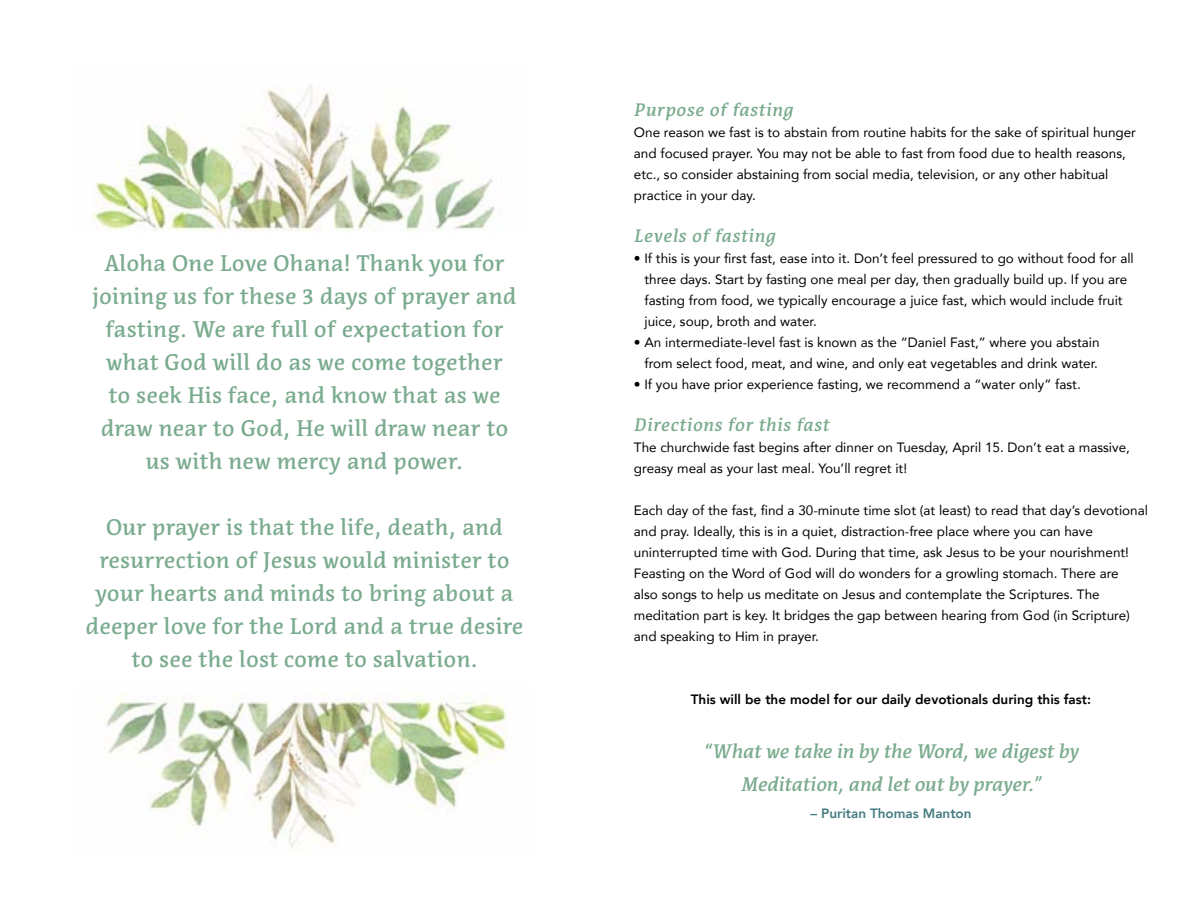
<style>
.page{position:relative;width:1188px;height:918px;background:#fff}
.page>*{position:absolute;margin:0;border:0;box-sizing:border-box;transform-origin:0 0}
.t1{font:500 22.5px/33px "Acuta";letter-spacing:.01em;color:#7aab8e;text-align:center}
.t2{font:italic 500 19.5px/33px "Acuta";letter-spacing:-.005em;color:#7aab8e;text-align:center}
.t3{font:italic 500 18px "Acuta";letter-spacing:.04em;color:#7aab8e}
.t4{font:13.5px/21px "Avenir";color:#000}
.t5{font:800 13.5px "Avenir";color:#000}
.t6{font:800 13.5px "Avenir";color:#457c81}
</style>
<div class="page">
<img style="left:93px;top:84px;width:402px;height:147px">
<img style="left:107px;top:693px;width:400px;height:156px">
<p class="t1" style="left:93px;top:247px;width:425px">Aloha One Love Ohana! Thank you for joining us for these 3 days of prayer and fasting. We are full of expectation for what God will do as we come together to seek His face, and know that as we draw near to God, He will draw near to us with new mercy and power.</p>
<h1 class="t1" style="left:86px;top:511px;width:439px">Our prayer is that the life, death, and resurrection of Jesus would minister to your hearts and minds to bring about a deeper love for the Lord and a true desire to see the lost come to salvation.</h1>
<h3 class="t3" style="left:634px;top:99px;width:160px">Purpose of fasting</h3>
<p class="t4" style="left:634px;top:122px;width:504px">One reason we fast is to abstain from routine habits for the sake of spiritual hunger and focused prayer. You may not be able to fast from food due to health reasons, etc., so consider abstaining from social media, television, or any other habitual practice in your day.</p>
<h3 class="t3" style="left:634px;top:225px;width:143px">Levels of fasting</h3>
<p class="t4" style="left:644px;top:248px;width:491px;text-indent:-11px">• If this is your first fast, ease into it. Don’t feel pressured to go without food for all three days. Start by fasting one meal per day, then gradually build up. If you are fasting from food, we typically encourage a juice fast, which would include fruit juice, soup, broth and water.</p>
<p class="t4" style="left:634px;top:332px;width:467px;text-align:right">• An intermediate-level fast is known as the “Daniel Fast,” where you abstain from select food, meat, and wine, and only eat vegetables and drink water.</p>
<p class="t4" style="left:634px;top:374px;width:448px">• If you have prior experience fasting, we recommend a “water only” fast.</p>
<h3 class="t3" style="left:634px;top:414px;width:196px">Directions for this fast</h3>
<p class="t4" style="left:634px;top:437px;width:498px">The churchwide fast begins after dinner on Tuesday, April 15. Don’t eat a massive, greasy meal as your last meal. You’ll regret it!</p>
<p class="t4" style="left:634px;top:500px;width:516px">Each day of the fast, find a 30-minute time slot (at least) to read that day’s devotional and pray. Ideally, this is in a quiet, distraction-free place where you can have uninterrupted time with God. During that time, ask Jesus to be your nourishment!<br>Feasting on the Word of God will do wonders for a growling stomach. There are<br>also songs to help us meditate on Jesus and contemplate the Scriptures. The meditation part is key. It bridges the gap between hearing from God (in Scripture) and speaking to Him in prayer.</p>
<p class="t5" style="left:691px;top:689px;width:402px">This will be the model for our daily devotionals during this fast:</p>
<h2 class="t2" style="left:703px;top:735px;width:377px">“What we take in by the Word, we digest by<br>Meditation, and let out by prayer.”</h2>
<p class="t6" style="left:810px;top:803px;width:163px">– Puritan Thomas Manton</p>
</div>
